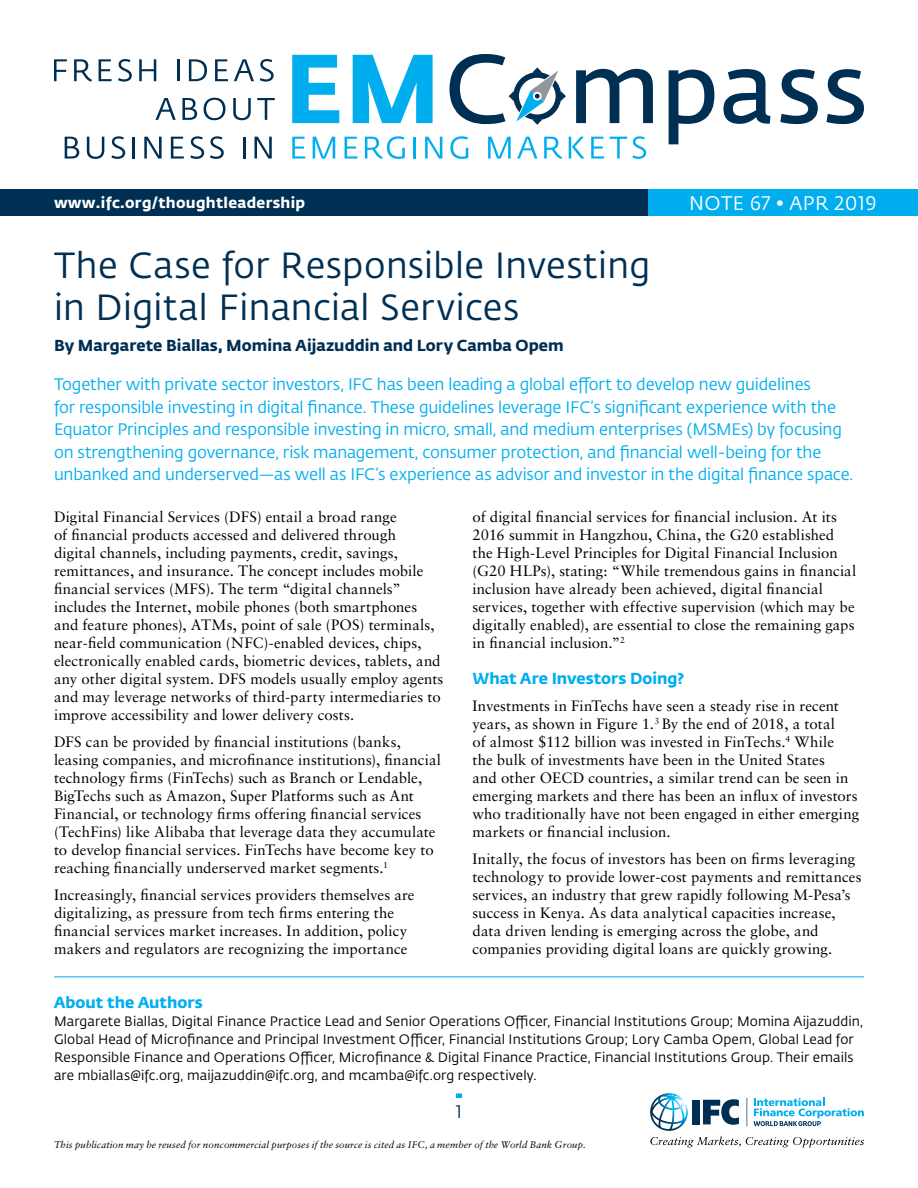
<style>
.page{position:relative;width:918px;height:1188px;background:#fff}
.page>*{position:absolute;margin:0;border:0;box-sizing:border-box;transform-origin:0 0}
.t1{font:36px/42px "Fedra Sans Std";letter-spacing:.01em;color:#002f54}
.t2{font:19.5px "Fedra Sans Std";letter-spacing:.02em;color:#fff}
.t3{font:18px "Fedra Sans Std";color:#002f54}
.t4{font:16.5px/22.5px "Fedra Sans Std";letter-spacing:-.01em;color:#00aeef}
.t5{font:700 15.75px "Fedra Sans Std";color:#002f54}
.t6{font:700 15.75px "Fedra Sans Std";color:#00aeef}
.t7{font:15px/18px "Sabon LT Std";letter-spacing:.005em;color:#000}
.t8{font:700 15px "Fedra Sans Std";letter-spacing:.02em;color:#fff}
.t9{font:13.5px/18px "Fedra Sans Std";letter-spacing:.01em;color:#000}
.t10{font:italic 9.75px "Sabon LT Std";letter-spacing:.01em;color:#000}
</style>
<div class="page">
<svg style="left:650px;top:1093px;width:214px;height:55px"></svg>
<svg style="left:456px;top:1094px;width:6px;height:4px"></svg>
<svg style="left:292px;top:55px;width:47px;height:68px"></svg>
<svg style="left:353px;top:55px;width:80px;height:68px"></svg>
<svg style="left:292px;top:137px;width:13px;height:22px"></svg>
<svg style="left:313px;top:137px;width:22px;height:22px"></svg>
<svg style="left:345px;top:137px;width:13px;height:22px"></svg>
<svg style="left:365px;top:136px;width:40px;height:23px"></svg>
<hr style="left:413px;top:137px;width:3px;height:22px;background:#00aeef">
<svg style="left:425px;top:137px;width:17px;height:22px"></svg>
<svg style="left:450px;top:136px;width:18px;height:23px"></svg>
<svg style="left:488px;top:137px;width:23px;height:22px"></svg>
<svg style="left:517px;top:137px;width:20px;height:22px"></svg>
<svg style="left:544px;top:137px;width:18px;height:22px"></svg>
<svg style="left:569px;top:137px;width:16px;height:22px"></svg>
<svg style="left:591px;top:137px;width:13px;height:22px"></svg>
<svg style="left:610px;top:136px;width:36px;height:23px"></svg>
<svg style="left:54px;top:59px;width:13px;height:22px"></svg>
<svg style="left:74px;top:59px;width:18px;height:23px"></svg>
<svg style="left:99px;top:59px;width:13px;height:22px"></svg>
<svg style="left:118px;top:59px;width:14px;height:23px"></svg>
<svg style="left:139px;top:59px;width:17px;height:22px"></svg>
<hr style="left:177px;top:59px;width:3px;height:22px;background:#002f54">
<svg style="left:189px;top:59px;width:18px;height:22px"></svg>
<svg style="left:215px;top:59px;width:13px;height:22px"></svg>
<svg style="left:234px;top:59px;width:20px;height:22px"></svg>
<svg style="left:260px;top:59px;width:14px;height:23px"></svg>
<svg style="left:155px;top:98px;width:21px;height:22px"></svg>
<svg style="left:182px;top:98px;width:15px;height:22px"></svg>
<svg style="left:204px;top:98px;width:21px;height:22px"></svg>
<svg style="left:233px;top:98px;width:18px;height:22px"></svg>
<svg style="left:257px;top:98px;width:18px;height:22px"></svg>
<svg style="left:65px;top:137px;width:14px;height:22px"></svg>
<svg style="left:87px;top:137px;width:17px;height:22px"></svg>
<svg style="left:111px;top:136px;width:14px;height:23px"></svg>
<hr style="left:133px;top:137px;width:2px;height:22px;background:#002f54">
<svg style="left:144px;top:137px;width:18px;height:22px"></svg>
<svg style="left:171px;top:137px;width:13px;height:22px"></svg>
<svg style="left:190px;top:136px;width:14px;height:23px"></svg>
<svg style="left:210px;top:136px;width:14px;height:23px"></svg>
<hr style="left:243px;top:137px;width:2px;height:22px;background:#002f54">
<svg style="left:255px;top:137px;width:17px;height:22px"></svg>
<svg style="left:576px;top:69px;width:77px;height:54px"></svg>
<svg style="left:669px;top:70px;width:45px;height:74px"></svg>
<svg style="left:723px;top:69px;width:47px;height:55px"></svg>
<svg style="left:780px;top:69px;width:38px;height:55px"></svg>
<svg style="left:827px;top:69px;width:37px;height:55px"></svg>
<svg style="left:450px;top:54px;width:116px;height:71px"></svg>
<div style="left:0;top:189px;width:918px;height:27px;background:#00aeef"></div>
<div style="left:0;top:189px;width:648px;height:27px;background:#002f54"></div>
<hr style="left:54px;top:976px;width:810px;height:1px;background:#00aeef">
<p class="t8" style="left:54px;top:193px;width:253px">www.ifc.org/thoughtleadership</p>
<h2 class="t2" style="left:689px;top:192px;width:189px">NOTE 67 • APR 2019</h2>
<h1 class="t1" style="left:54px;top:245px;width:598px">The Case for Responsible Investing in Digital Financial Services</h1>
<p class="t5" style="left:54px;top:335px;width:511px">By Margarete Biallas, Momina Aijazuddin and Lory Camba Opem</p>
<p class="t4" style="left:54px;top:373px;width:801px">Together with private sector investors, IFC has been leading a global effort to develop new guidelines<br>for responsible investing in digital finance. These guidelines leverage IFC’s significant experience with the Equator Principles and responsible investing in micro, small, and medium enterprises (MSMEs) by focusing on strengthening governance, risk management, consumer protection, and financial well-being for the unbanked and underserved—as well as IFC’s experience as advisor and investor in the digital finance space.</p>
<p class="t7" style="left:54px;top:508px;width:391px">Digital Financial Services (DFS) entail a broad range<br>of financial products accessed and delivered through<br>digital channels, including payments, credit, savings, remittances, and insurance. The concept includes mobile financial services (MFS). The term “digital channels” includes the Internet, mobile phones (both smartphones and feature phones), ATMs, point of sale (POS) terminals, near-field communication (NFC)-enabled devices, chips, electronically enabled cards, biometric devices, tablets, and any other digital system. DFS models usually employ agents and may leverage networks of third-party intermediaries to improve accessibility and lower delivery costs.</p>
<p class="t7" style="left:54px;top:733px;width:388px">DFS can be provided by financial institutions (banks, leasing companies, and microfinance institutions), financial technology firms (FinTechs) such as Branch or Lendable, BigTechs such as Amazon, Super Platforms such as Ant Financial, or technology firms offering financial services (TechFins) like Alibaba that leverage data they accumulate to develop financial services. FinTechs have become key to reaching financially underserved market segments.<sup>1</sup></p>
<p class="t7" style="left:54px;top:886px;width:362px">Increasingly, financial services providers themselves are digitalizing, as pressure from tech firms entering the financial services market increases. In addition, policy makers and regulators are recognizing the importance</p>
<p class="t6" style="left:54px;top:992px;width:150px">About the Authors</p>
<p class="t9" style="left:54px;top:1012px;width:811px">Margarete Biallas, Digital Finance Practice Lead and Senior Operations Officer, Financial Institutions Group; Momina Aijazuddin, Global Head of Microfinance and Principal Investment Officer, Financial Institutions Group; Lory Camba Opem, Global Lead for Responsible Finance and Operations Officer, Microfinance &amp; Digital Finance Practice, Financial Institutions Group. Their emails are mbiallas@ifc.org, maijazuddin@ifc.org, and mcamba@ifc.org respectively.</p>
<p class="t7" style="left:472px;top:508px;width:385px">of digital financial services for financial inclusion. At its 2016 summit in Hangzhou, China, the G20 established the High-Level Principles for Digital Financial Inclusion (G20 HLPs), stating: “While tremendous gains in financial inclusion have already been achieved, digital financial services, together with effective supervision (which may be digitally enabled), are essential to close the remaining gaps in financial inclusion.”<sup>2</sup></p>
<p class="t6" style="left:472px;top:668px;width:213px">What Are Investors Doing?</p>
<p class="t7" style="left:472px;top:697px;width:388px">Investments in FinTechs have seen a steady rise in recent years, as shown in Figure 1.<sup>3</sup> By the end of 2018, a total<br>of almost $112 billion was invested in FinTechs.<sup>4</sup> While<br>the bulk of investments have been in the United States<br>and other OECD countries, a similar trend can be seen in emerging markets and there has been an influx of investors who traditionally have not been engaged in either emerging markets or financial inclusion.</p>
<p class="t7" style="left:473px;top:850px;width:391px">Initally, the focus of investors has been on firms leveraging technology to provide lower-cost payments and remittances services, an industry that grew rapidly following M-Pesa’s success in Kenya. As data analytical capacities increase, data driven lending is emerging across the globe, and companies providing digital loans are quickly growing.</p>
<p class="t3" style="left:456px;top:1101px;width:8px">1</p>
<p class="t10" style="left:54px;top:1138px;width:533px">This publication may be reused for noncommercial purposes if the source is cited as IFC, a member of the World Bank Group.</p>
</div>
